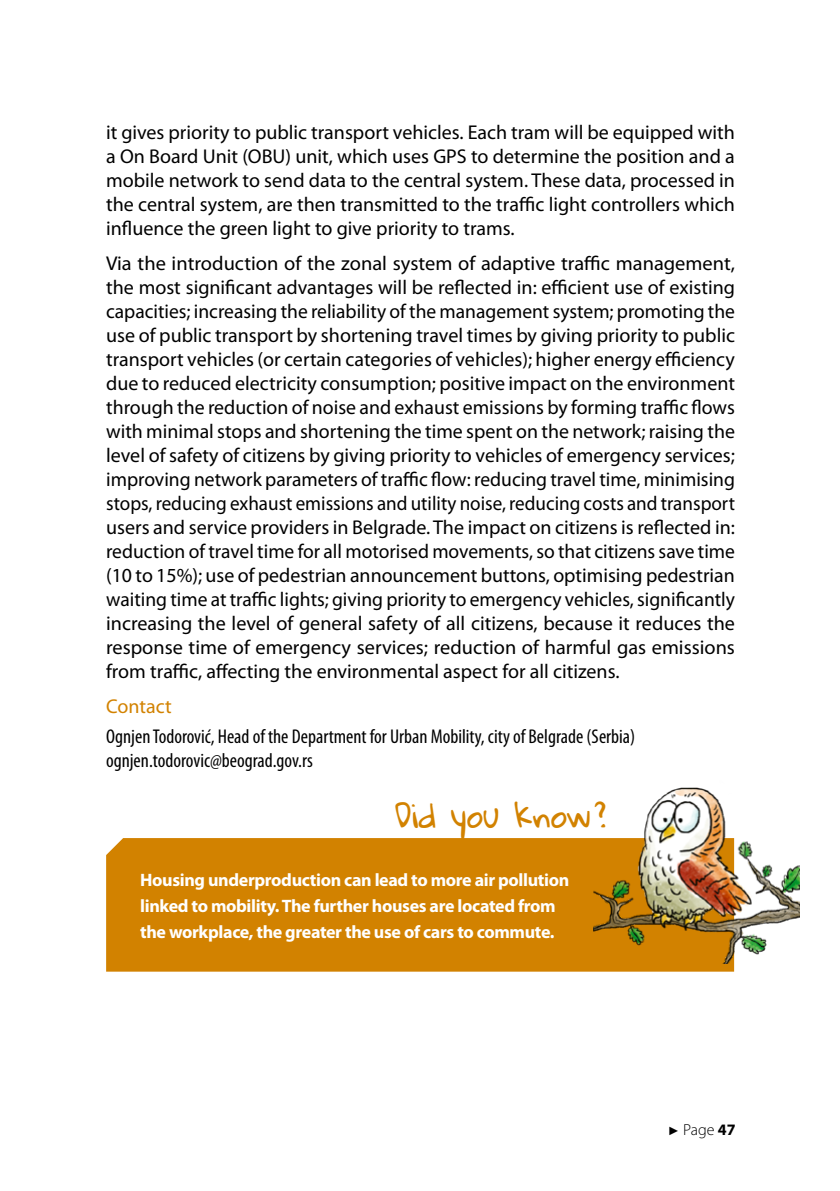
<style>
.page{position:relative;width:840px;height:1191px;background:#fff}
.page>*{position:absolute;margin:0;border:0;box-sizing:border-box;transform-origin:0 0}
.t1{font:32.4px "Gloria Hallelujah";color:#d28200}
.Texte{font:20px/24px "Myriad Pro";color:#000;text-align:justify}
.Auteur{font:condensed 20px "Myriad Pro";color:#000}
.Texte-2{font:20px "Myriad Pro";color:#d28200}
.paragraphe_blanc_ali{font:700 18px/26px "Myriad Pro";letter-spacing:-.02em;color:#fff}
.t2{font:300 16px "Myriad Pro";color:#000}
.s1{font-family:"Arial";font-weight:400;font-size:12px}
.s2{font-weight:700}
</style>
<div class="page">
<div style="left:106px;top:838px;width:627px;height:133px;background:#d28200"></div>
<img style="left:593px;top:787px;width:206px;height:176px">
<p class="Texte" style="left:106px;top:119px;width:630px">it gives priority to public transport vehicles. Each tram will be equipped with a On Board Unit (OBU) unit, which uses GPS to determine the position and a mobile network to send data to the central system. These data, processed in the central system, are then transmitted to the traffic light controllers which influence the green light to give priority to trams.</p>
<p class="Texte" style="left:106px;top:251px;width:630px">Via the introduction of the zonal system of adaptive traffic management, the most significant advantages will be reflected in: efficient use of existing capacities; increasing the reliability of the management system; promoting the use of public transport by shortening travel times by giving priority to public transport vehicles (or certain categories of vehicles); higher energy efficiency due to reduced electricity consumption; positive impact on the environment through the reduction of noise and exhaust emissions by forming traffic flows with minimal stops and shortening the time spent on the network; raising the level of safety of citizens by giving priority to vehicles of emergency services; improving network parameters of traffic flow: reducing travel time, minimising stops, reducing exhaust emissions and utility noise, reducing costs and transport users and service providers in Belgrade. The impact on citizens is reflected in: reduction of travel time for all motorised movements, so that citizens save time (10 to 15%); use of pedestrian announcement buttons, optimising pedestrian waiting time at traffic lights; giving priority to emergency vehicles, significantly increasing the level of general safety of all citizens, because it reduces the response time of emergency services; reduction of harmful gas emissions from traffic, affecting the environmental aspect for all citizens.</p>
<p class="Texte-2" style="left:106px;top:694px;width:67px">Contact</p>
<p class="Auteur" style="left:106px;top:724px;width:530px">Ognjen Todorović, Head of the Department for Urban Mobility, city of Belgrade (Serbia)</p>
<p class="Auteur" style="left:106px;top:748px;width:208px">ognjen.todorovic@beograd.gov.rs</p>
<p class="t1" style="left:395px;top:797px;width:213px">Did you know?</p>
<p class="paragraphe_blanc_ali" style="left:140px;top:866px;width:430px">Housing underproduction can lead to more air pollution linked to mobility. The further houses are located from the workplace, the greater the use of cars to commute.</p>
<p class="t2" style="left:667px;top:1120px;width:69px"><span class="s1">►</span> Page <span class="s2">47</span></p>
</div>
